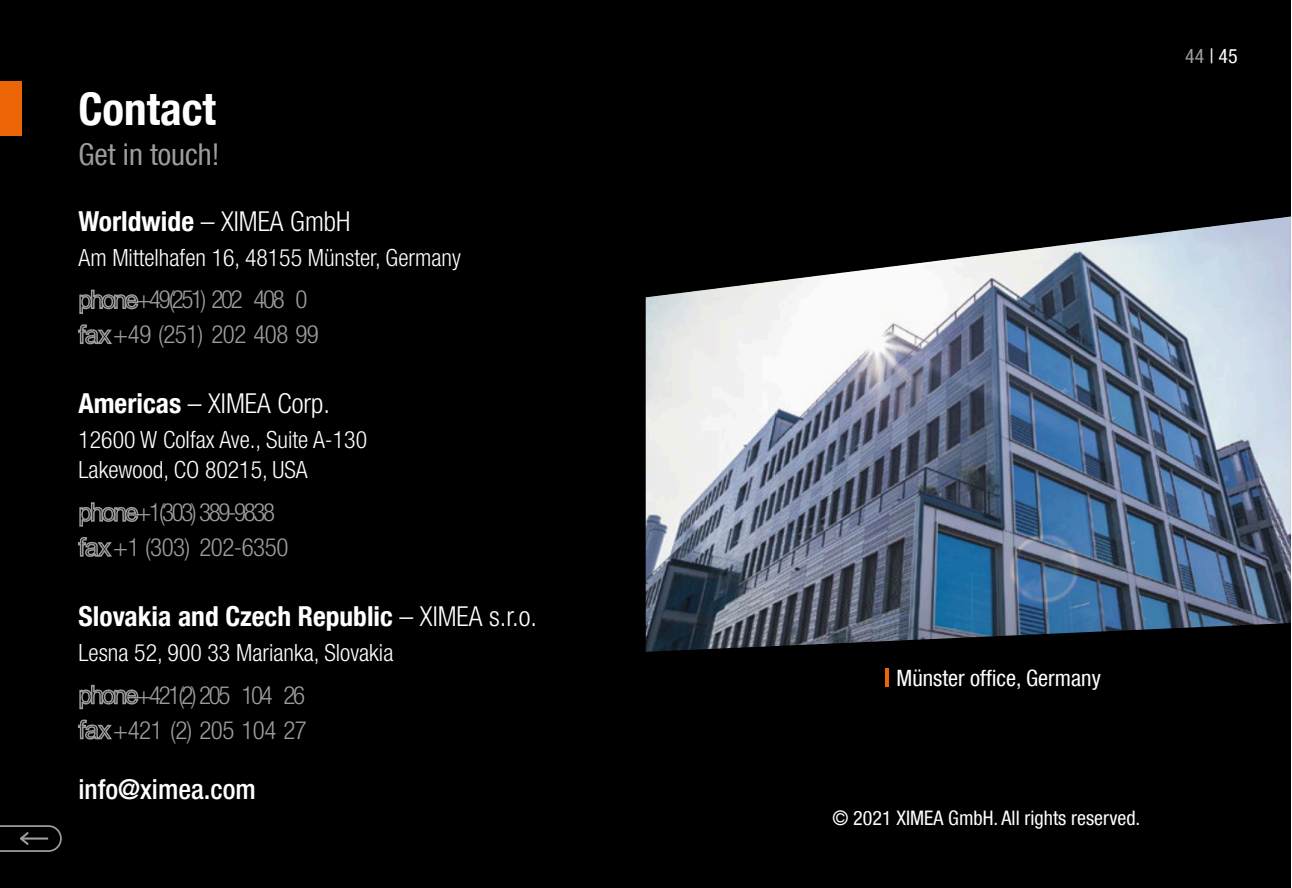
<style>
.page{position:relative;width:1292px;height:888px;background:#fff}
.page>*{position:absolute;margin:0;border:0;box-sizing:border-box;transform-origin:0 0}
.t1{font:700 condensed 45px "Helvetica Neue LT Com";color:#fff}
.t2{font:condensed 30px "Helvetica Neue LT Com";color:#9d9d9c}
.t3{font:300 condensed 27.5px "Helvetica Neue LT Com";color:#fff}
.t4{font:700 condensed 27.5px "Helvetica Neue LT Com";color:#fff}
.t5{font:500 condensed 27.5px "Helvetica Neue LT Com";color:#fff}
.t6{font:300 condensed 25px/35px "Helvetica Neue LT Com";letter-spacing:-.055em;color:#9d9d9c}
.t7{font:300 condensed 25px/35px "Helvetica Neue LT Com";letter-spacing:-.02em;color:#9d9d9c}
.t8{font:300 condensed 23.75px/30px "Helvetica Neue LT Com";color:#fff}
.t9{font:condensed 22.5px "Helvetica Neue LT Com";color:#fff}
.t10{font:condensed 20px "Helvetica Neue LT Com";color:#fff}
.s1{font-weight:700}
.s2{font-family:"Arial";font-weight:400;font-stretch:normal}
.s3{font-weight:300}
.s4{color:#9d9d9c}
</style>
<div class="page">
<div style="left:645px;top:1px;width:645px;height:886px;background:#000"></div>
<div style="left:0;top:1px;width:645px;height:886px;background:#000"></div>
<div style="left:0;top:81px;width:22px;height:55px;background:#ec6608"></div>
<img style="left:645px;top:216px;width:645px;height:435px">
<hr style="left:885px;top:668px;width:4px;height:18px;background:#ec6608">
<svg style="left:0;top:825px;width:62px;height:26px"></svg>
<h1 class="t1" style="left:78px;top:93px;width:139px">Contact</h1>
<p class="t2" style="left:78px;top:144px;width:143px">Get in touch!</p>
<p class="t3" style="left:78px;top:211px;width:273px"><span class="s1">Worldwide</span> – XIMEA GmbH</p>
<p class="t8" style="left:78px;top:246px;width:384px">Am Mittelhafen 16, 48155 Münster, Germany</p>
<p class="t7" style="left:78px;top:285px;width:242px"><span class="s2">phone</span> +49 (251) 202 408 0 <span class="s2">fax</span> +49 (251) 202 408 99</p>
<p class="t3" style="left:78px;top:393px;width:253px"><span class="s1">Americas</span> – XIMEA Corp.</p>
<p class="t8" style="left:78px;top:428px;width:290px">12600 W Colfax Ave., Suite A-130<br>Lakewood, CO 80215, USA</p>
<p class="t6" style="left:78px;top:498px;width:211px"><span class="s2">phone</span> +1 (303) 389-9838 <span class="s2">fax</span> +1 (303) 202-6350</p>
<p class="t4" style="left:78px;top:606px;width:460px">Slovakia and Czech Republic <span class="s3">– XIMEA s.r.o.</span></p>
<p class="t8" style="left:78px;top:641px;width:316px">Lesna 52, 900 33 Marianka, Slovakia</p>
<p class="t6" style="left:78px;top:680px;width:230px"><span class="s2">phone</span> +421 (2) 205 104 26 <span class="s2">fax</span> +421 (2) 205 104 27</p>
<p class="t5" style="left:78px;top:779px;width:179px">info@ximea.com</p>
<p class="t10" style="left:1185px;top:49px;width:54px"><span class="s4">44</span> | 45</p>
<p class="t9" style="left:896px;top:669px;width:206px">Münster office, Germany</p>
<p class="t10" style="left:832px;top:810px;width:309px">© 2021 XIMEA GmbH. All rights reserved.</p>
</div>
